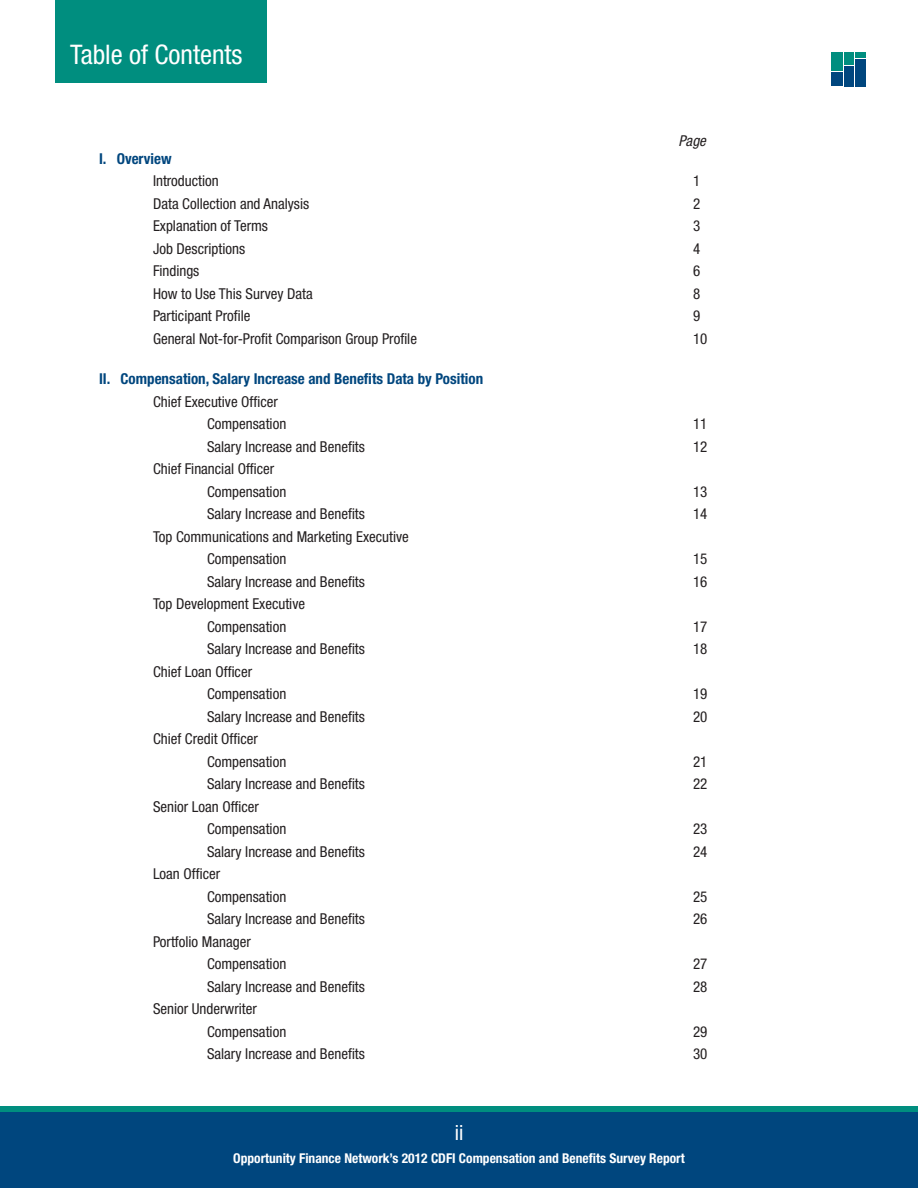
<style>
.page{position:relative;width:918px;height:1188px;background:#fff}
.page>*{position:absolute;margin:0;border:0;box-sizing:border-box;transform-origin:0 0}
.t1{font:condensed 27px "Helvetica Neue LT Std";color:#fff}
.t2{font:condensed 21px "Helvetica Neue LT Std";color:#fff}
.t3{font:condensed 15px/22.5px "Helvetica Neue LT Std";color:#231f20}
.t4{font:700 condensed 15px "Helvetica Neue LT Std";color:#00467e}
.t5{font:italic condensed 15px "Helvetica Neue LT Std";color:#231f20}
.t6{font:700 condensed 13.5px "Helvetica Neue LT Std";color:#fff}
</style>
<div class="page">
<div style="left:0;top:1110px;width:918px;height:78px;background:#00467e"></div>
<div style="left:0;top:1106px;width:918px;height:6px;background:#008e7f"></div>
<svg style="left:844px;top:52px;width:22px;height:35px"></svg>
<div style="left:831px;top:52px;width:12px;height:19px;background:#008e7f"></div>
<div style="left:831px;top:72px;width:12px;height:14px;background:#00467e"></div>
<div style="left:844px;top:52px;width:10px;height:13px;background:#008e7f"></div>
<div style="left:844px;top:66px;width:10px;height:20px;background:#00467e"></div>
<div style="left:856px;top:52px;width:10px;height:6px;background:#008e7f"></div>
<div style="left:856px;top:59px;width:10px;height:27px;background:#00467e"></div>
<div style="left:55px;top:0;width:211px;height:83px;background:#008e7f"></div>
<h1 class="t1" style="left:70px;top:39px;width:174px">Table of Contents</h1>
<p class="t5" style="left:679px;top:132px;width:29px">Page</p>
<p class="t4" style="left:99px;top:149px;width:74px">I. Overview</p>
<p class="t3" style="left:153px;top:170px;width:67px">Introduction</p>
<p class="t3" style="left:693px;top:170px;width:9px">1</p>
<p class="t3" style="left:153px;top:192px;width:158px">Data Collection and Analysis</p>
<p class="t3" style="left:693px;top:192px;width:9px">2</p>
<p class="t3" style="left:153px;top:215px;width:117px">Explanation of Terms</p>
<p class="t3" style="left:693px;top:215px;width:9px">3</p>
<p class="t3" style="left:153px;top:237px;width:94px">Job Descriptions</p>
<p class="t3" style="left:693px;top:237px;width:9px">4</p>
<p class="t3" style="left:153px;top:260px;width:48px">Findings</p>
<p class="t3" style="left:693px;top:260px;width:9px">6</p>
<p class="t3" style="left:153px;top:282px;width:161px">How to Use This Survey Data</p>
<p class="t3" style="left:693px;top:282px;width:9px">8</p>
<p class="t3" style="left:153px;top:305px;width:99px">Participant Profile</p>
<p class="t3" style="left:693px;top:305px;width:9px">9</p>
<p class="t3" style="left:153px;top:327px;width:266px">General Not-for-Profit Comparison Group Profile</p>
<p class="t3" style="left:693px;top:327px;width:16px">10</p>
<p class="t4" style="left:99px;top:370px;width:386px">II. Compensation, Salary Increase and Benefits Data by Position</p>
<p class="t3" style="left:207px;top:390px;width:81px;text-indent:-54px">Chief Executive Officer<br>Compensation</p>
<p class="t3" style="left:693px;top:413px;width:16px">11</p>
<p class="t3" style="left:207px;top:435px;width:159px">Salary Increase and Benefits</p>
<p class="t3" style="left:693px;top:435px;width:16px">12</p>
<p class="t3" style="left:207px;top:458px;width:81px;text-indent:-54px">Chief Financial Officer<br>Compensation</p>
<p class="t3" style="left:693px;top:480px;width:16px">13</p>
<p class="t3" style="left:207px;top:503px;width:159px">Salary Increase and Benefits</p>
<p class="t3" style="left:693px;top:503px;width:16px">14</p>
<p class="t3" style="left:207px;top:525px;width:203px;text-indent:-54px">Top Communications and Marketing Executive<br>Compensation</p>
<p class="t3" style="left:693px;top:548px;width:16px">15</p>
<p class="t3" style="left:207px;top:570px;width:159px">Salary Increase and Benefits</p>
<p class="t3" style="left:693px;top:570px;width:16px">16</p>
<p class="t3" style="left:207px;top:593px;width:100px;text-indent:-54px">Top Development Executive<br>Compensation</p>
<p class="t3" style="left:693px;top:615px;width:16px">17</p>
<p class="t3" style="left:207px;top:638px;width:159px">Salary Increase and Benefits</p>
<p class="t3" style="left:693px;top:638px;width:16px">18</p>
<p class="t3" style="left:207px;top:660px;width:81px;text-indent:-54px">Chief Loan Officer<br>Compensation</p>
<p class="t3" style="left:693px;top:683px;width:16px">19</p>
<p class="t3" style="left:207px;top:705px;width:159px">Salary Increase and Benefits</p>
<p class="t3" style="left:693px;top:705px;width:16px">20</p>
<p class="t3" style="left:207px;top:728px;width:81px;text-indent:-54px">Chief Credit Officer<br>Compensation</p>
<p class="t3" style="left:693px;top:750px;width:16px">21</p>
<p class="t3" style="left:207px;top:773px;width:159px">Salary Increase and Benefits</p>
<p class="t3" style="left:693px;top:773px;width:16px">22</p>
<p class="t3" style="left:207px;top:795px;width:81px;text-indent:-54px">Senior Loan Officer<br>Compensation</p>
<p class="t3" style="left:693px;top:818px;width:16px">23</p>
<p class="t3" style="left:207px;top:840px;width:159px">Salary Increase and Benefits</p>
<p class="t3" style="left:693px;top:840px;width:16px">24</p>
<p class="t3" style="left:207px;top:863px;width:81px;text-indent:-54px">Loan Officer<br>Compensation</p>
<p class="t3" style="left:693px;top:885px;width:16px">25</p>
<p class="t3" style="left:207px;top:908px;width:159px">Salary Increase and Benefits</p>
<p class="t3" style="left:693px;top:908px;width:16px">26</p>
<p class="t3" style="left:207px;top:930px;width:81px;text-indent:-54px">Portfolio Manager<br>Compensation</p>
<p class="t3" style="left:693px;top:953px;width:16px">27</p>
<p class="t3" style="left:207px;top:975px;width:159px">Salary Increase and Benefits</p>
<p class="t3" style="left:693px;top:975px;width:16px">28</p>
<p class="t3" style="left:207px;top:998px;width:81px;text-indent:-54px">Senior Underwriter<br>Compensation</p>
<p class="t3" style="left:693px;top:1020px;width:16px">29</p>
<p class="t3" style="left:207px;top:1043px;width:159px">Salary Increase and Benefits</p>
<p class="t3" style="left:693px;top:1043px;width:16px">30</p>
<h2 class="t2" style="left:455px;top:1120px;width:10px">ii</h2>
<p class="t6" style="left:233px;top:1150px;width:453px">Opportunity Finance Network’s 2012 CDFI Compensation and Benefits Survey Report</p>
</div>
